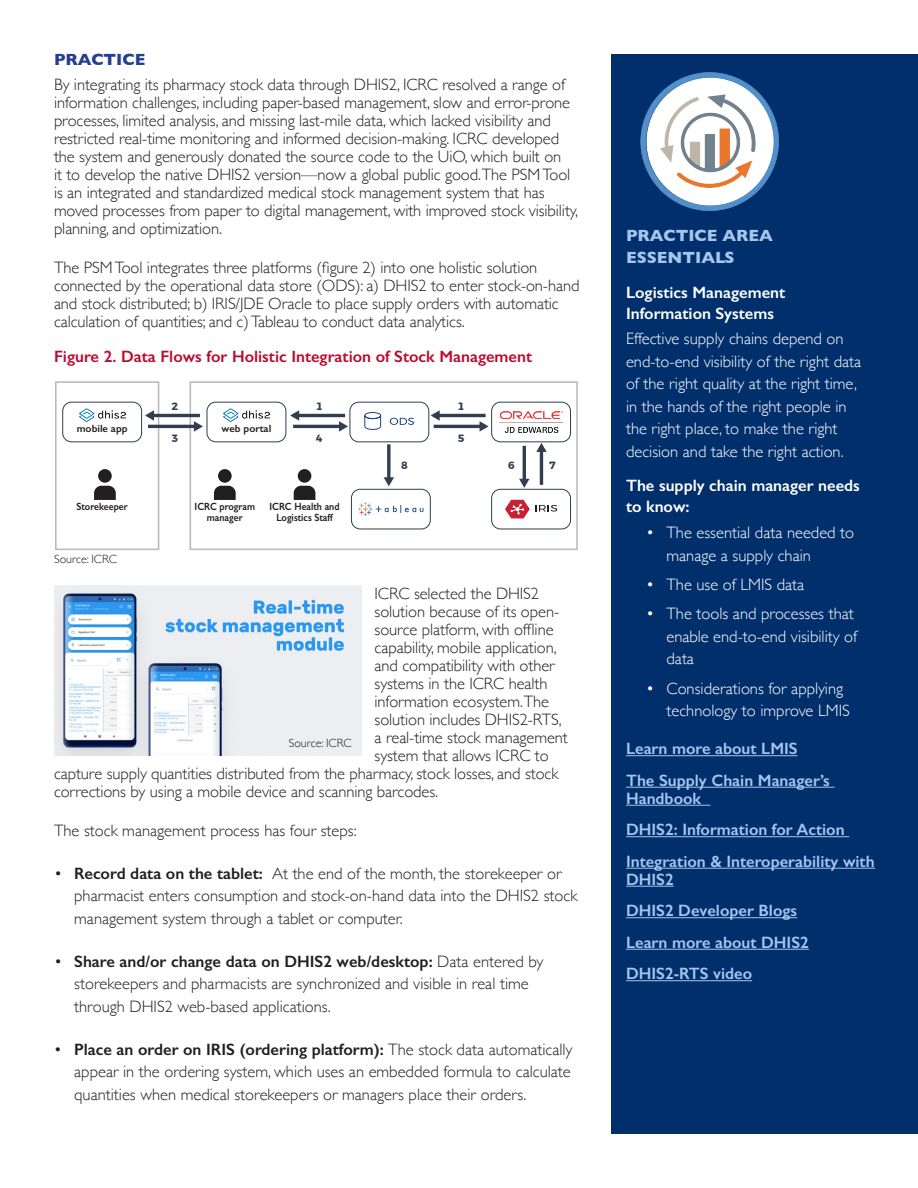
<style>
.page{position:relative;width:918px;height:1188px;background:#fff}
.page>*{position:absolute;margin:0;border:0;box-sizing:border-box;transform-origin:0 0}
.t1{font:300 16.5px/18px "Gill Sans";letter-spacing:-.005em;color:#231f20}
.t2{font:300 16.5px/22.5px "Gill Sans";color:#fff}
.t3{font:600 16.5px/31.5px "Gill Sans";color:#a7c6ed}
.t4{font:600 16.5px/21px "Gill Sans";color:#fff}
.t5{font:600 16.5px "Gill Sans";color:#ba0c2f}
.t6{font:700 16.5px/22.5px "Gill Sans";color:#a7c6ed}
.t7{font:700 16.5px "Gill Sans";color:#253f8e}
.t8{font:300 12px "Gill Sans";color:#231f20}
.t9{font:600 10.5px/10.5px "Gill Sans";color:#231f20;text-align:center;scale:.9 1}
.t10{font:600 10.5px "Gill Sans";color:#231f20}
.s1{font-weight:600}
</style>
<div class="page">
<div style="left:612px;top:54px;width:306px;height:1080px;background:#002f6c"></div>
<hr style="left:626px;top:755px;width:172px;height:1px;background:#a7c6ed">
<hr style="left:626px;top:787px;width:209px;height:1px;background:#a7c6ed">
<hr style="left:626px;top:805px;width:84px;height:1px;background:#a7c6ed">
<hr style="left:626px;top:836px;width:223px;height:1px;background:#a7c6ed">
<hr style="left:626px;top:868px;width:249px;height:1px;background:#a7c6ed">
<hr style="left:626px;top:886px;width:48px;height:1px;background:#a7c6ed">
<hr style="left:626px;top:917px;width:171px;height:1px;background:#a7c6ed">
<hr style="left:626px;top:949px;width:183px;height:1px;background:#a7c6ed">
<hr style="left:626px;top:980px;width:126px;height:1px;background:#a7c6ed">
<div style="left:55px;top:381px;width:104px;height:169px;border:2px solid #bababa"></div>
<div style="left:190px;top:381px;width:388px;height:169px;border:2px solid #bababa"></div>
<img style="left:79px;top:408px;width:46px;height:14px">
<img style="left:224px;top:408px;width:45px;height:14px">
<svg style="left:358px;top:502px;width:65px;height:14px"></svg>
<img style="left:500px;top:411px;width:62px;height:21px">
<svg style="left:505px;top:500px;width:52px;height:18px"></svg>
<svg style="left:390px;top:418px;width:24px;height:7px"></svg>
<svg style="left:364px;top:412px;width:17px;height:18px"></svg>
<div style="left:98px;top:469px;width:14px;height:14px;background:#231f20;border-radius:50%"></div>
<svg style="left:94px;top:486px;width:22px;height:14px"></svg>
<div style="left:218px;top:469px;width:14px;height:14px;background:#231f20;border-radius:50%"></div>
<svg style="left:214px;top:486px;width:22px;height:14px"></svg>
<div style="left:298px;top:469px;width:13px;height:14px;background:#231f20;border-radius:50%"></div>
<svg style="left:294px;top:486px;width:21px;height:14px"></svg>
<hr style="left:148px;top:425px;width:47px;height:3px;background:#313e4f">
<svg style="left:194px;top:421px;width:9px;height:11px"></svg>
<hr style="left:153px;top:414px;width:47px;height:3px;background:#313e4f">
<svg style="left:145px;top:410px;width:9px;height:11px"></svg>
<hr style="left:293px;top:425px;width:48px;height:3px;background:#313e4f">
<svg style="left:339px;top:421px;width:9px;height:11px"></svg>
<hr style="left:298px;top:414px;width:47px;height:3px;background:#313e4f">
<svg style="left:290px;top:410px;width:9px;height:11px"></svg>
<hr style="left:434px;top:425px;width:47px;height:3px;background:#313e4f">
<svg style="left:480px;top:421px;width:9px;height:11px"></svg>
<svg style="left:387px;top:444px;width:4px;height:33px"></svg>
<svg style="left:384px;top:477px;width:10px;height:9px"></svg>
<hr style="left:523px;top:446px;width:3px;height:34px;background:#313e4f">
<svg style="left:519px;top:479px;width:11px;height:9px"></svg>
<hr style="left:540px;top:450px;width:3px;height:35px;background:#313e4f">
<svg style="left:536px;top:443px;width:11px;height:9px"></svg>
<hr style="left:438px;top:414px;width:48px;height:3px;background:#313e4f">
<svg style="left:431px;top:410px;width:9px;height:11px"></svg>
<div style="left:62px;top:402px;width:80px;height:40px;border:1px solid #313e4f;border-radius:9px"></div>
<div style="left:207px;top:402px;width:79px;height:40px;border:1px solid #313e4f;border-radius:9px"></div>
<div style="left:349px;top:402px;width:80px;height:40px;border:1px solid #313e4f;border-radius:9px"></div>
<div style="left:491px;top:402px;width:80px;height:40px;border:1px solid #313e4f;border-radius:9px"></div>
<div style="left:491px;top:489px;width:80px;height:40px;border:1px solid #313e4f;border-radius:9px"></div>
<div style="left:351px;top:489px;width:80px;height:40px;border:1px solid #313e4f;border-radius:9px"></div>
<img style="left:54px;top:586px;width:307px;height:170px">
<img style="left:640px;top:72px;width:139px;height:139px">
<p class="t7" style="left:54px;top:47px;width:93px">PRACTICE</p>
<p class="t1" style="left:54px;top:75px;width:526px">By integrating its pharmacy stock data through DHIS2, ICRC resolved a range of information challenges, including paper-based management, slow and error-prone processes, limited analysis, and missing last-mile data, which lacked visibility and restricted real-time monitoring and informed decision-making. ICRC developed the system and generously donated the source code to the UiO, which built on<br>it to develop the native DHIS2 version—now a global public good.The PSM Tool is an integrated and standardized medical stock management system that has moved processes from paper to digital management, with improved stock visibility, planning, and optimization.</p>
<p class="t1" style="left:54px;top:257px;width:527px">The PSM Tool integrates three platforms (figure 2) into one holistic solution connected by the operational data store (ODS): a) DHIS2 to enter stock-on-hand and stock distributed; b) IRIS/JDE Oracle to place supply orders with automatic calculation of quantities; and c) Tableau to conduct data analytics.</p>
<p class="t5" style="left:54px;top:346px;width:479px">Figure 2. Data Flows for Holistic Integration of Stock Management</p>
<p class="t10" style="left:77px;top:423px;width:52px">mobile app</p>
<p class="t10" style="left:222px;top:423px;width:51px">web portal</p>
<p class="t9" style="left:76px;top:501px;width:58px">Storekeeper</p>
<p class="t9" style="left:195px;top:501px;width:69px">ICRC program manager</p>
<p class="t9" style="left:270px;top:501px;width:79px">ICRC Health and<br>Logistics Staff</p>
<p class="t8" style="left:54px;top:549px;width:64px">Source: ICRC</p>
<p class="t1" style="left:375px;top:584px;width:166px">ICRC selected the DHIS2</p>
<p class="t1" style="left:375px;top:602px;width:186px">solution because of its open-</p>
<p class="t1" style="left:375px;top:620px;width:180px">source platform, with offline</p>
<p class="t1" style="left:375px;top:638px;width:184px">capability, mobile application,</p>
<p class="t1" style="left:375px;top:656px;width:182px">and compatibility with other</p>
<p class="t1" style="left:375px;top:674px;width:174px">systems in the ICRC health</p>
<p class="t1" style="left:375px;top:692px;width:176px">information ecosystem.The</p>
<p class="t1" style="left:375px;top:710px;width:189px">solution includes DHIS2-RTS,</p>
<p class="t1" style="left:375px;top:728px;width:195px">a real-time stock management</p>
<p class="t1" style="left:375px;top:746px;width:176px">system that allows ICRC to</p>
<p class="t1" style="left:54px;top:764px;width:506px">capture supply quantities distributed from the pharmacy, stock losses, and stock</p>
<p class="t1" style="left:54px;top:782px;width:386px">corrections by using a mobile device and scanning barcodes.</p>
<p class="t1" style="left:54px;top:821px;width:304px">The stock management process has four steps:</p>
<p class="t1" style="left:74px;top:861px;width:505px;line-height:22.5px;text-indent:-20px">• <span class="s1">Record data on the tablet:</span> At the end of the month, the storekeeper or pharmacist enters consumption and stock-on-hand data into the DHIS2 stock management system through a tablet or computer.</p>
<p class="t1" style="left:74px;top:949px;width:471px;line-height:22.5px;text-indent:-20px">• <span class="s1">Share and/or change data on DHIS2 web/desktop:</span> Data entered by storekeepers and pharmacists are synchronized and visible in real time through DHIS2 web-based applications.</p>
<p class="t1" style="left:74px;top:1037px;width:500px;line-height:22.5px;text-align:justify;text-indent:-20px">• <span class="s1">Place an order on IRIS (ordering platform):</span> The stock data automatically appear in the ordering system, which uses an embedded formula to calculate quantities when medical storekeepers or managers place their orders.</p>
<p class="t8" style="left:289px;top:733px;width:64px">Source: ICRC</p>
<p class="t6" style="left:626px;top:223px;width:148px">PRACTICE AREA<br>ESSENTIALS</p>
<p class="t4" style="left:626px;top:281px;width:161px">Logistics Management<br>Information Systems</p>
<p class="t2" style="left:626px;top:327px;width:237px">Effective supply chains depend on end-to-end visibility of the right data of the right quality at the right time, in the hands of the right people in the right place, to make the right decision and take the right action.</p>
<p class="t4" style="left:626px;top:475px;width:235px">The supply chain manager needs to know:</p>
<p class="t2" style="left:667px;top:521px;width:189px;text-indent:-20px">• The essential data needed to manage a supply chain</p>
<p class="t2" style="left:646px;top:573px;width:160px">• The use of LMIS data</p>
<p class="t2" style="left:667px;top:602px;width:192px;text-indent:-20px">• The tools and processes that enable end-to-end visibility of data</p>
<p class="t2" style="left:667px;top:676px;width:185px;text-indent:-20px">• Considerations for applying technology to improve LMIS</p>
<p class="t3" style="left:626px;top:733px;width:205px">Learn more about LMIS<br>The Supply Chain Manager’s</p>
<p class="t3" style="left:626px;top:783px;width:250px">Handbook<br>DHIS2: Information for Action<br>Integration &amp; Interoperability with</p>
<p class="t3" style="left:626px;top:864px;width:184px">DHIS2<br>DHIS2 Developer Blogs<br>Learn more about DHIS2<br>DHIS2-RTS video</p>
</div>
